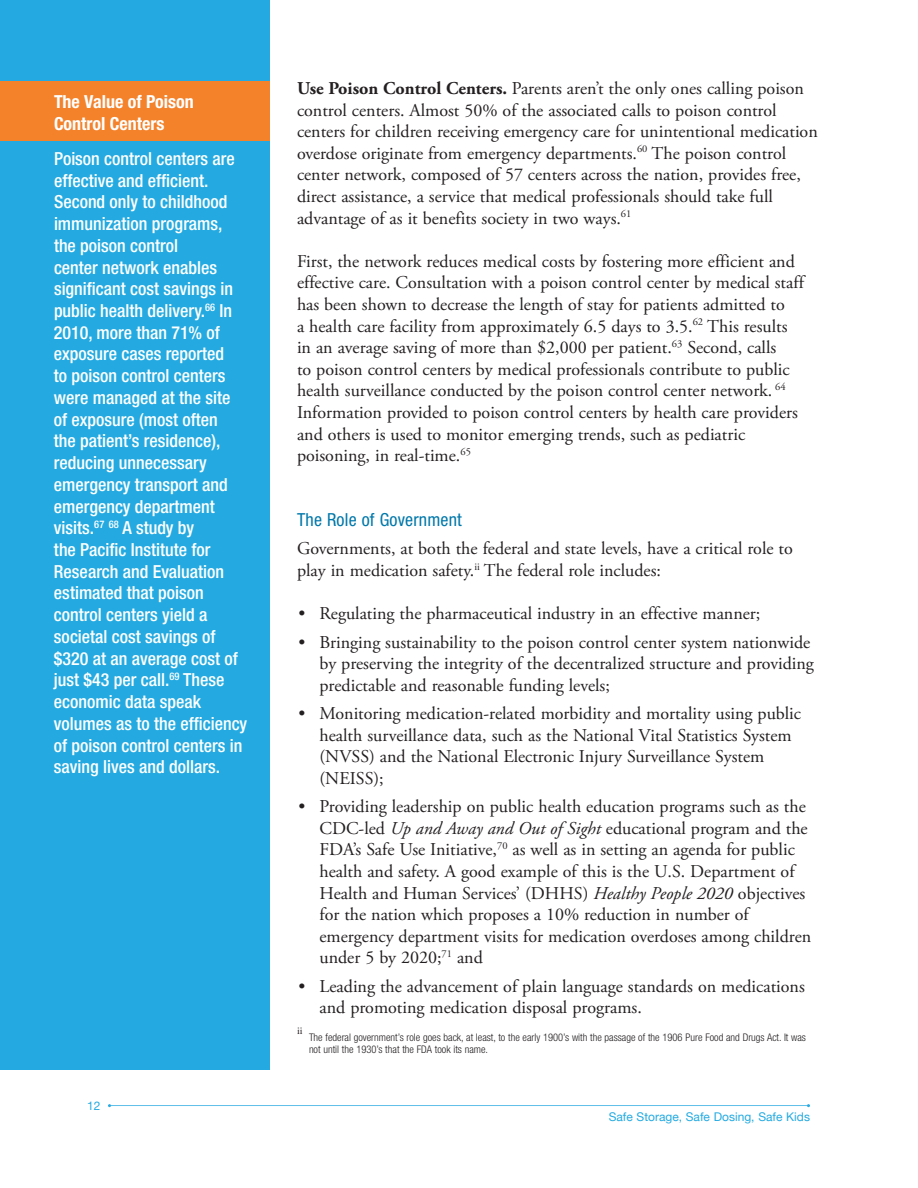
<style>
.page{position:relative;width:918px;height:1188px;background:#fff}
.page>*{position:absolute;margin:0;border:0;box-sizing:border-box;transform-origin:0 0}
.t1{font:18px/21.6px "Adobe Garamond Pro";color:#231f20}
.t2{font:500 condensed 18px/21.8px "Helvetica Neue";color:#fff}
.t3{font:700 condensed 18px/21.8px "Helvetica Neue";color:#fff}
.t4{font:condensed 18px "Helvetica Neue";letter-spacing:.01em;color:#0078aa}
.t5{font:12px "Helvetica Neue";color:#24aae1}
.t6{font:300 condensed 10.5px/12.6px "Helvetica Neue";color:#231f20}
.t7{font:10.5px "Adobe Garamond Pro";color:#231f20}
.s1{font-weight:700}
.s2{font-style:italic}
</style>
<div class="page">
<hr style="left:111px;top:1105px;width:696px;height:1px;background:#2aabe2">
<div style="left:0;top:0;width:270px;height:1069px;background:#24aae1"></div>
<div style="left:0;top:81px;width:270px;height:60px;background:#f4822b"></div>
<p class="t3" style="left:54px;top:90px;width:141px">The Value of Poison<br>Control Centers</p>
<p class="t2" style="left:54px;top:147px;width:195px">Poison control centers are effective and efficient.<br>Second only to childhood immunization programs, the poison control<br>center network enables significant cost savings in public health delivery.<sup>66</sup> In<br>2010, more than 71% of exposure cases reported<br>to poison control centers were managed at the site of exposure (most often<br>the patient’s residence), reducing unnecessary emergency transport and emergency department visits.<sup>67</sup> <sup>68</sup> A study by<br>the Pacific Institute for<br>Research and Evaluation estimated that poison control centers yield a societal cost savings of $320 at an average cost of just $43 per call.<sup>69</sup> These economic data speak volumes as to the efficiency of poison control centers in saving lives and dollars.</p>
<p class="t5" style="left:87px;top:1098px;width:15px">12</p>
<p class="t1" style="left:297px;top:78px;width:522px"><span class="s1">Use Poison Control Centers.</span> Parents aren’t the only ones calling poison control centers. Almost 50% of the associated calls to poison control centers for children receiving emergency care for unintentional medication overdose originate from emergency departments.<sup>60</sup> The poison control center network, composed of 57 centers across the nation, provides free, direct assistance, a service that medical professionals should take full advantage of as it benefits society in two ways.<sup>61</sup></p>
<p class="t1" style="left:297px;top:251px;width:508px">First, the network reduces medical costs by fostering more efficient and effective care. Consultation with a poison control center by medical staff has been shown to decrease the length of stay for patients admitted to<br>a health care facility from approximately 6.5 days to 3.5.<sup>62</sup> This results in an average saving of more than $2,000 per patient.<sup>63</sup> Second, calls<br>to poison control centers by medical professionals contribute to public health surveillance conducted by the poison control center network. <sup>64<br></sup>Information provided to poison control centers by health care providers and others is used to monitor emerging trends, such as pediatric poisoning, in real-time.<sup>65</sup></p>
<p class="t4" style="left:297px;top:509px;width:166px">The Role of Government</p>
<p class="t1" style="left:297px;top:539px;width:497px">Governments, at both the federal and state levels, have a critical role to play in medication safety.<sup>ii</sup> The federal role includes:</p>
<p class="t1" style="left:299px;top:603px;width:463px">• Regulating the pharmaceutical industry in an effective manner;</p>
<p class="t1" style="left:320px;top:632px;width:496px;text-indent:-21px">• Bringing sustainability to the poison control center system nationwide by preserving the integrity of the decentralized structure and providing predictable and reasonable funding levels;</p>
<p class="t1" style="left:320px;top:703px;width:483px;text-indent:-21px">• Monitoring medication-related morbidity and mortality using public health surveillance data, such as the National Vital Statistics System (NVSS) and the National Electronic Injury Surveillance System (NEISS);</p>
<p class="t1" style="left:320px;top:796px;width:493px;text-indent:-21px">• Providing leadership on public health education programs such as the CDC-led <span class="s2">Up and Away and Out of Sight</span> educational program and the FDA’s Safe Use Initiative,<sup>70</sup> as well as in setting an agenda for public health and safety. A good example of this is the U.S. Department of Health and Human Services’ (DHHS) <span class="s2">Healthy People 2020</span> objectives for the nation which proposes a 10% reduction in number of emergency department visits for medication overdoses among children under 5 by 2020;<sup>71</sup> and</p>
<p class="t1" style="left:320px;top:976px;width:487px;text-indent:-21px">• Leading the advancement of plain language standards on medications and promoting medication disposal programs.</p>
<p class="t7" style="left:297px;top:1024px;width:7px">ii</p>
<p class="t6" style="left:309px;top:1030px;width:499px">The federal government’s role goes back, at least, to the early 1900’s with the passage of the 1906 Pure Food and Drugs Act. It was not until the 1930’s that the FDA took its name.</p>
<p class="t5" style="left:609px;top:1109px;width:203px">Safe Storage, Safe Dosing, Safe Kids</p>
</div>
